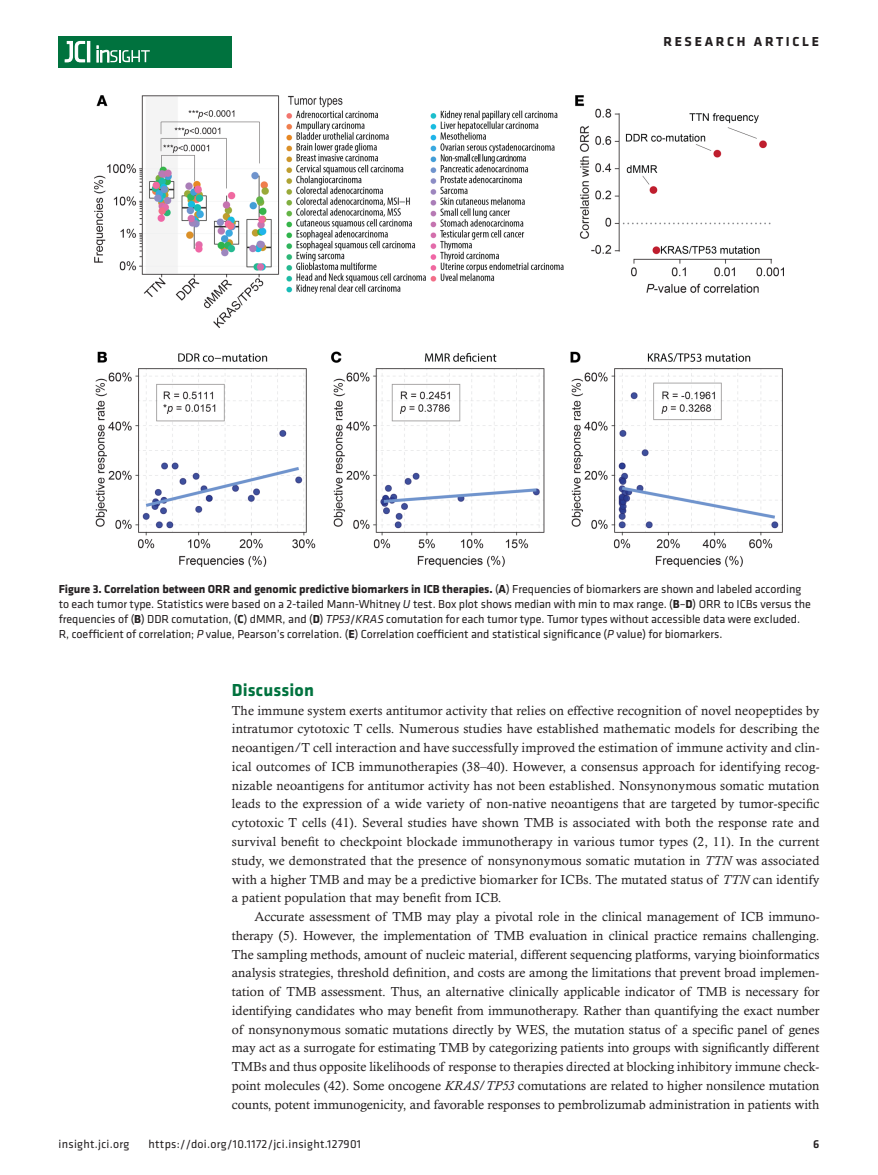
<style>
.page{position:relative;width:878px;height:1175px;background:#fff}
.page>*{position:absolute;margin:0;border:0;box-sizing:border-box;transform-origin:0 0}
.t1{font:700 18px "Klavika";letter-spacing:.01em;color:#00723e}
.t2{font:700 13.5px "Klavika Basic";letter-spacing:.2em;color:#231f20}
.t3{font:13.2px/18.8px "Calisto MT Std";color:#231f20;text-align:justify}
.t4{font:12px/15px "Klavika Basic";letter-spacing:-.005em;color:#231f20}
.t5{font:12px "Klavika Basic";letter-spacing:.025em;color:#231f20}
.t6{font:500 12px "Klavika Basic";color:#231f20}
.s1{font-weight:700}
.s2{font-style:italic}
</style>
<div class="page">
<div style="left:59px;top:36px;width:173px;height:31px;background:#00723e"></div>
<hr style="left:87px;top:41px;width:3px;height:21px;background:#fff">
<svg style="left:64px;top:41px;width:21px;height:22px"></svg>
<svg style="left:97px;top:46px;width:53px;height:16px"></svg>
<img style="left:95px;top:96px;width:688px;height:470px">
<p class="t2" style="left:663px;top:32px;width:157px">RESEARCH ARTICLE</p>
<p class="t4" style="left:59px;top:580px;width:753px"><span class="s1">Figure 3. Correlation between ORR and genomic predictive biomarkers in ICB therapies.</span> (<span class="s1">A</span>) Frequencies of biomarkers are shown and labeled according to each tumor type. Statistics were based on a 2-tailed Mann-Whitney <span class="s2">U</span> test. Box plot shows median with min to max range. (<span class="s1">B</span>–<span class="s1">D</span>) ORR to ICBs versus the frequencies of (<span class="s1">B</span>) DDR comutation, (<span class="s1">C</span>) dMMR, and (<span class="s1">D</span>) <span class="s2">TP53</span>/<span class="s2">KRAS</span> comutation for each tumor type. Tumor types without accessible data were excluded.<br>R, coefficient of correlation; <span class="s2">P</span> value, Pearson’s correlation. (<span class="s1">E</span>) Correlation coefficient and statistical significance (<span class="s2">P</span> value) for biomarkers.</p>
<h1 class="t1" style="left:232px;top:677px;width:84px">Discussion</h1>
<p class="t3" style="left:232px;top:700px;width:589px">The immune system exerts antitumor activity that relies on effective recognition of novel neopeptides by intratumor cytotoxic T cells. Numerous studies have established mathematic models for describing the neoantigen/T cell interaction and have successfully improved the estimation of immune activity and clin&shy;ical outcomes of ICB immunotherapies (38–40). However, a consensus approach for identifying recog&shy;nizable neoantigens for antitumor activity has not been established. Nonsynonymous somatic mutation leads to the expression of a wide variety of non-native neoantigens that are targeted by tumor-specific cytotoxic T cells (41). Several studies have shown TMB is associated with both the response rate and survival benefit to checkpoint blockade immunotherapy in various tumor types (2, 11). In the current study, we demonstrated that the presence of nonsynonymous somatic mutation in <span class="s2">TTN</span> was associated with a higher TMB and may be a predictive biomarker for ICBs. The mutated status of <span class="s2">TTN</span> can identify a patient population that may benefit from ICB.</p>
<p class="t3" style="left:232px;top:907px;width:589px;text-indent:22px">Accurate assessment of TMB may play a pivotal role in the clinical management of ICB immuno&shy;therapy (5). However, the implementation of TMB evaluation in clinical practice remains challenging.<br>The sampling methods, amount of nucleic material, different sequencing platforms, varying bioinformatics analysis strategies, threshold definition, and costs are among the limitations that prevent broad implemen&shy;tation of TMB assessment. Thus, an alternative clinically applicable indicator of TMB is necessary for identifying candidates who may benefit from immunotherapy. Rather than quantifying the exact number of nonsynonymous somatic mutations directly by WES, the mutation status of a specific panel of genes may act as a surrogate for estimating TMB by categorizing patients into groups with significantly different TMBs and thus opposite likelihoods of response to therapies directed at blocking inhibitory immune check&shy;point molecules (42). Some oncogene <span class="s2">KRAS</span>/<span class="s2">TP53</span> comutations are related to higher nonsilence mutation counts, potent immunogenicity, and favorable responses to pembrolizumab administration in patients with</p>
<p class="t5" style="left:59px;top:1135px;width:72px">insight.jci.org</p>
<p class="t5" style="left:148px;top:1135px;width:214px">https://doi.org/10.1172/jci.insight.127901</p>
<p class="t6" style="left:813px;top:1135px;width:8px">6</p>
</div>
